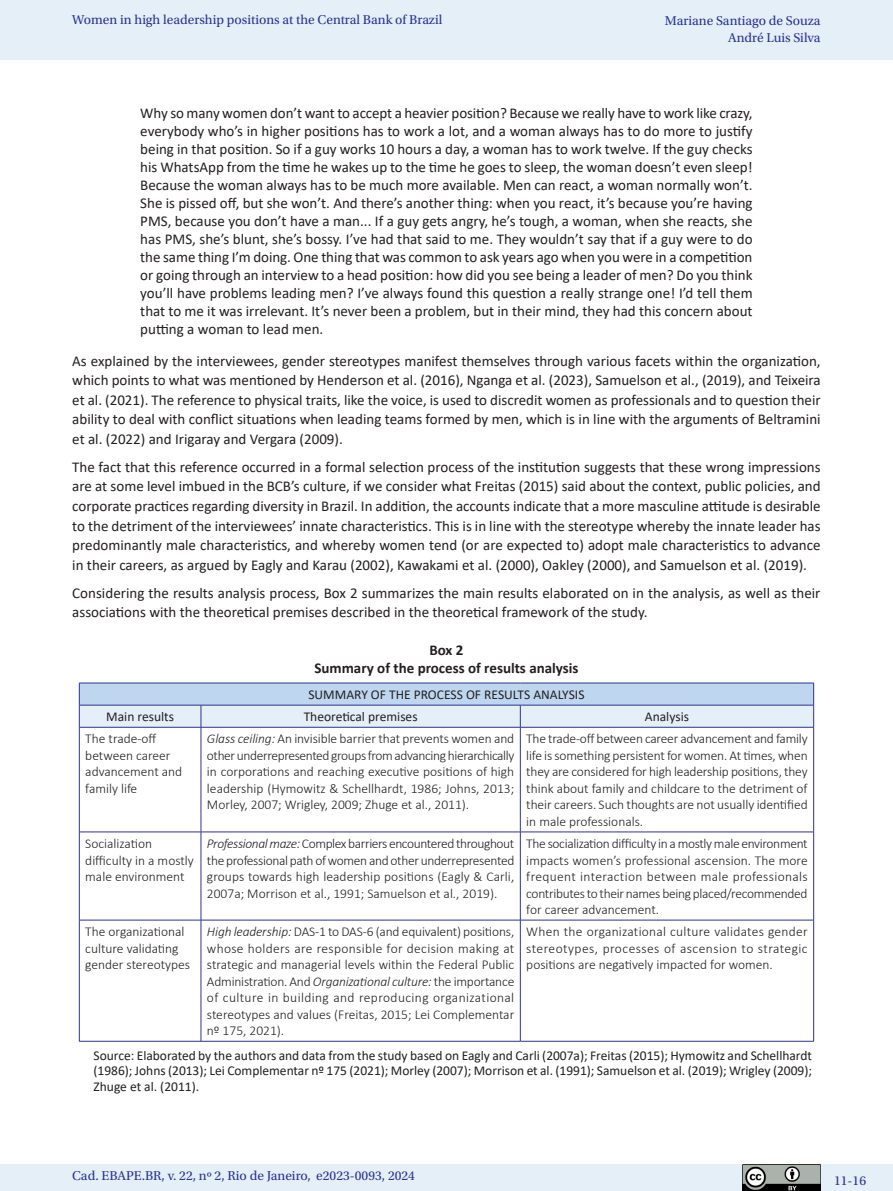
<style>
.page{position:relative;width:893px;height:1191px;background:#fff}
.page>*{position:absolute;margin:0;border:0;box-sizing:border-box;transform-origin:0 0}
._06_0_texto{font:15px/19.5px "Calibri";color:#231f20;text-align:justify}
._06_2_citação{font:15px/18px "Calibri";color:#231f20;text-align:justify}
._08_2_tabela_titulo{font:700 15px/18px "Calibri";color:#231f20;text-align:center}
._08_2_tabela_texto_1{font:300 13.5px/16.5px "Calibri";color:#231f20;text-align:justify}
._08_2_tabela_fonte{font:13.5px/15.8px "Calibri";color:#231f20;text-align:justify}
.t1{font:13.5px/16.5px "Utopia Std";color:#2b3393;text-align:right}
._08_2_tabela_garganta{font:13.5px "Calibri";color:#231f20}
.s1{font-style:italic}
</style>
<div class="page">
<div style="left:0;top:0;width:893px;height:60px;background:#e4eff8"></div>
<div style="left:0;top:1164px;width:893px;height:27px;background:#e4eff8"></div>
<img style="left:743px;top:1164px;width:78px;height:27px">
<hr style="left:201px;top:727px;width:1px;height:104px;background:#2b3393">
<hr style="left:520px;top:727px;width:1px;height:104px;background:#2b3393">
<hr style="left:79px;top:831px;width:122px;height:1px;background:#2b3393">
<hr style="left:201px;top:831px;width:319px;height:1px;background:#2b3393">
<hr style="left:201px;top:832px;width:1px;height:88px;background:#2b3393">
<hr style="left:520px;top:831px;width:294px;height:1px;background:#2b3393">
<hr style="left:520px;top:832px;width:1px;height:88px;background:#2b3393">
<hr style="left:79px;top:919px;width:122px;height:1px;background:#2b3393">
<hr style="left:201px;top:919px;width:319px;height:1px;background:#2b3393">
<hr style="left:201px;top:920px;width:1px;height:121px;background:#2b3393">
<hr style="left:520px;top:919px;width:294px;height:1px;background:#2b3393">
<hr style="left:520px;top:920px;width:1px;height:121px;background:#2b3393">
<hr style="left:79px;top:727px;width:1px;height:104px;background:#2b3393">
<hr style="left:813px;top:727px;width:1px;height:104px;background:#2b3393">
<hr style="left:79px;top:832px;width:1px;height:88px;background:#2b3393">
<hr style="left:813px;top:832px;width:1px;height:88px;background:#2b3393">
<hr style="left:79px;top:920px;width:1px;height:121px;background:#2b3393">
<hr style="left:813px;top:920px;width:1px;height:121px;background:#2b3393">
<hr style="left:79px;top:1041px;width:122px;height:1px;background:#2b3393">
<hr style="left:201px;top:1041px;width:319px;height:1px;background:#2b3393">
<hr style="left:520px;top:1041px;width:294px;height:1px;background:#2b3393">
<hr style="left:79px;top:682px;width:122px;height:1px;background:#2b3393">
<hr style="left:201px;top:682px;width:319px;height:1px;background:#2b3393">
<hr style="left:520px;top:682px;width:294px;height:1px;background:#2b3393">
<svg style="left:79px;top:683px;width:735px;height:44px;background:#c9dbef"></svg>
<hr style="left:79px;top:727px;width:122px;height:1px;background:#2b3393">
<hr style="left:201px;top:727px;width:319px;height:1px;background:#2b3393">
<hr style="left:520px;top:727px;width:294px;height:1px;background:#2b3393">
<p class="t1" style="left:72px;top:11px;width:372px">Women in high leadership positions at the Central Bank of Brazil</p>
<p class="t1" style="left:665px;top:13px;width:157px">Mariane Santiago de Souza<br>André Luis Silva</p>
<p class="_06_2_citação" style="left:140px;top:103px;width:614px">Why so many women don’t want to accept a heavier position? Because we really have to work like crazy, everybody who’s in higher positions has to work a lot, and a woman always has to do more to justify being in that position. So if a guy works 10 hours a day, a woman has to work twelve. If the guy checks his WhatsApp from the time he wakes up to the time he goes to sleep, the woman doesn’t even sleep!<br>Because the woman always has to be much more available. Men can react, a woman normally won’t.<br>She is pissed off, but she won’t. And there’s another thing: when you react, it’s because you’re having PMS, because you don’t have a man... If a guy gets angry, he’s tough, a woman, when she reacts, she has PMS, she’s blunt, she’s bossy. I’ve had that said to me. They wouldn’t say that if a guy were to do the same thing I’m doing. One thing that was common to ask years ago when you were in a competition or going through an interview to a head position: how did you see being a leader of men? Do you think you’ll have problems leading men? I’ve always found this question a really strange one! I’d tell them that to me it was irrelevant. It’s never been a problem, but in their mind, they had this concern about putting a woman to lead men.</p>
<p class="_06_0_texto" style="left:72px;top:351px;width:750px">As explained by the interviewees, gender stereotypes manifest themselves through various facets within the organization, which points to what was mentioned by Henderson et al. (2016), Nganga et al. (2023), Samuelson et al., (2019), and Teixeira et al. (2021). The reference to physical traits, like the voice, is used to discredit women as professionals and to question their ability to deal with conflict situations when leading teams formed by men, which is in line with the arguments of Beltramini et al. (2022) and Irigaray and Vergara (2009).</p>
<p class="_06_0_texto" style="left:72px;top:457px;width:750px">The fact that this reference occurred in a formal selection process of the institution suggests that these wrong impressions are at some level imbued in the BCB’s culture, if we consider what Freitas (2015) said about the context, public policies, and corporate practices regarding diversity in Brazil. In addition, the accounts indicate that a more masculine attitude is desirable to the detriment of the interviewees’ innate characteristics. This is in line with the stereotype whereby the innate leader has predominantly male characteristics, and whereby women tend (or are expected to) adopt male characteristics to advance in their careers, as argued by Eagly and Karau (2002), Kawakami et al. (2000), Oakley (2000), and Samuelson et al. (2019).</p>
<p class="_06_0_texto" style="left:72px;top:582px;width:750px">Considering the results analysis process, Box 2 summarizes the main results elaborated on in the analysis, as well as their associations with the theoretical premises described in the theoretical framework of the study.</p>
<p class="_08_2_tabela_titulo" style="left:314px;top:640px;width:266px">Box 2<br>Summary of the process of results analysis</p>
<p class="_08_2_tabela_garganta" style="left:308px;top:685px;width:278px">SUMMARY OF THE PROCESS OF RESULTS ANALYSIS</p>
<p class="_08_2_tabela_garganta" style="left:106px;top:707px;width:69px">Main results</p>
<p class="_08_2_tabela_garganta" style="left:304px;top:707px;width:115px">Theoretical premises</p>
<p class="_08_2_tabela_garganta" style="left:645px;top:707px;width:46px">Analysis</p>
<p class="_08_2_tabela_texto_1" style="left:85px;top:730px;width:99px;text-align:left">The trade-off between career advancement and family life</p>
<p class="_08_2_tabela_texto_1" style="left:207px;top:730px;width:309px"><span class="s1">Glass ceiling:</span> An invisible barrier that prevents women and other underrepresented groups from advancing hierarchically in corporations and reaching executive positions of high leadership (Hymowitz &amp; Schellhardt, 1986; Johns, 2013; Morley, 2007; Wrigley, 2009; Zhuge et al., 2011).</p>
<p class="_08_2_tabela_texto_1" style="left:526px;top:730px;width:283px">The trade-off between career advancement and family life is something persistent for women. At times, when they are considered for high leadership positions, they think about family and childcare to the detriment of their careers. Such thoughts are not usually identified in male professionals.</p>
<p class="_08_2_tabela_texto_1" style="left:85px;top:835px;width:110px;text-align:left">Socialization difficulty in a mostly male environment</p>
<p class="_08_2_tabela_texto_1" style="left:207px;top:835px;width:309px"><span class="s1">Professional maze:</span>Complex barriers encountered throughout the professional path of women and other underrepresented groups towards high leadership positions (Eagly &amp; Carli, 2007a; Morrison et al., 1991; Samuelson et al., 2019).</p>
<p class="_08_2_tabela_texto_1" style="left:526px;top:835px;width:283px">The socialization difficulty in a mostly male environment impacts women’s professional ascension. The more frequent interaction between male professionals contributes to their names being placed/recommended for career advancement.</p>
<p class="_08_2_tabela_texto_1" style="left:85px;top:923px;width:106px;text-align:left">The organizational culture validating gender stereotypes</p>
<p class="_08_2_tabela_texto_1" style="left:207px;top:923px;width:309px"><span class="s1">High leadership:</span> DAS-1 to DAS-6 (and equivalent) positions, whose holders are responsible for decision making at strategic and managerial levels within the Federal Public Administration. And <span class="s1">Organizational culture:</span> the importance of culture in building and reproducing organizational stereotypes and values (Freitas, 2015; Lei Complementar nº 175, 2021).</p>
<p class="_08_2_tabela_texto_1" style="left:526px;top:923px;width:283px">When the organizational culture validates gender stereotypes, processes of ascension to strategic positions are negatively impacted for women.</p>
<p class="_08_2_tabela_fonte" style="left:94px;top:1047px;width:720px">Source: Elaborated by the authors and data from the study based on Eagly and Carli (2007a); Freitas (2015); Hymowitz and Schellhardt (1986); Johns (2013); Lei Complementar nº 175 (2021); Morley (2007); Morrison et al. (1991); Samuelson et al. (2019); Wrigley (2009); Zhuge et al. (2011).</p>
<p class="t1" style="left:72px;top:1167px;width:344px">Cad. EBAPE.BR, v. 22, nº 2, Rio de Janeiro, e2023-0093, 2024</p>
<p class="t1" style="left:834px;top:1172px;width:33px">11-16</p>
</div>
